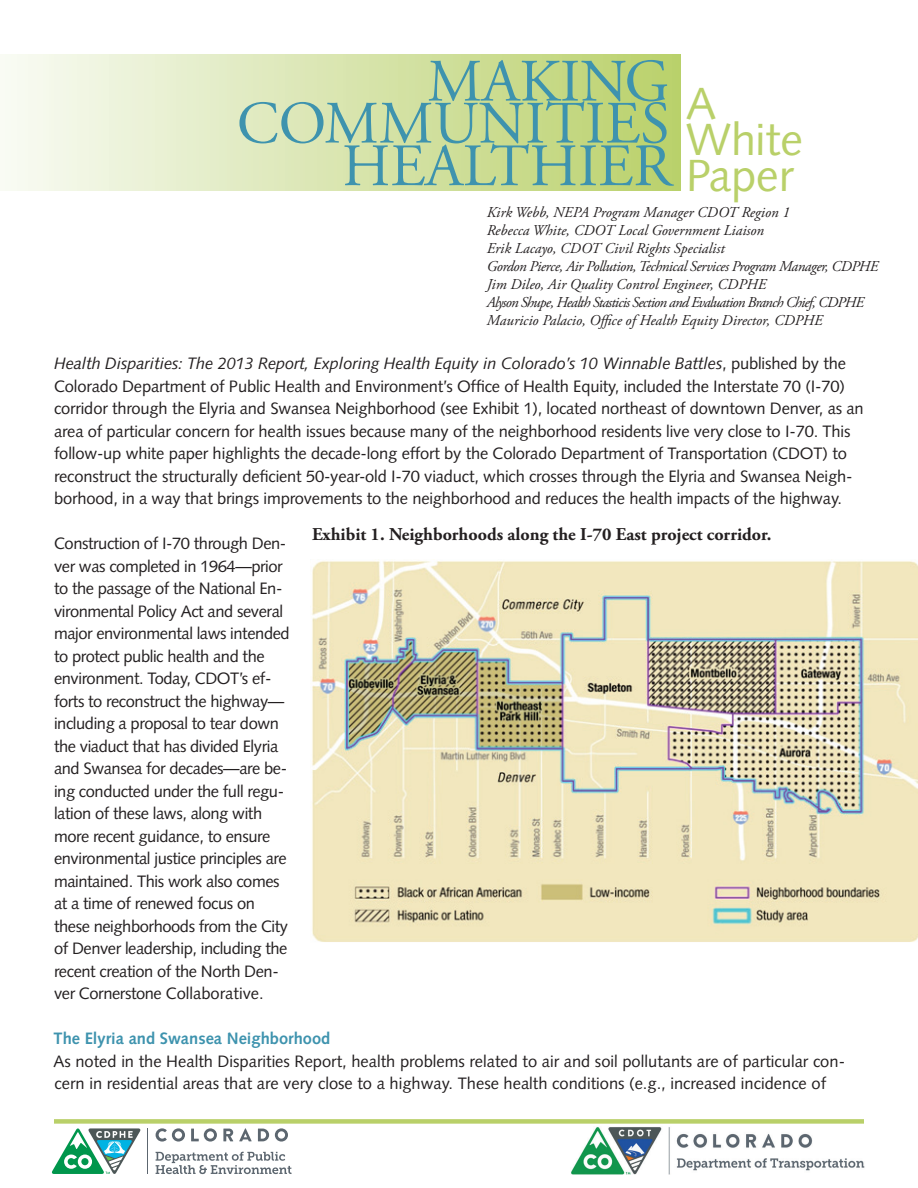
<style>
.page{position:relative;width:918px;height:1188px;background:#fff}
.page>*{position:absolute;margin:0;border:0;box-sizing:border-box;transform-origin:0 0}
.t1{font:60px/42.6px "Adobe Garamond Pro";color:#3e93ae;text-align:right}
.t2{font:45px/36px "Syntax LT Std";color:#b9d069}
.t3{font:700 18px "Adobe Garamond Pro";color:#231f20}
.t4{font:16.5px/22.5px "Syntax LT Std";letter-spacing:-.01em;color:#231f20}
.t5{font:700 16.5px "Syntax LT Std";color:#3e93ae}
.t6{font:italic 15px/18px "Adobe Garamond Pro";letter-spacing:-.005em;color:#231f20}
.s1{font-style:italic}
</style>
<div class="page">
<div style="left:0;top:54px;width:680px;height:137px;background:linear-gradient(to right,#f8fbf5,#bad06b)"></div>
<img style="left:312px;top:561px;width:606px;height:381px">
<img style="left:571px;top:1127px;width:294px;height:47px">
<div style="left:54px;top:1119px;width:810px;height:5px;background:#b9d069"></div>
<svg style="left:51px;top:1128px;width:90px;height:46px"></svg>
<svg style="left:156px;top:1128px;width:29px;height:14px"></svg>
<svg style="left:191px;top:1128px;width:26px;height:14px"></svg>
<svg style="left:223px;top:1129px;width:10px;height:12px"></svg>
<svg style="left:258px;top:1129px;width:11px;height:12px"></svg>
<svg style="left:275px;top:1128px;width:13px;height:14px"></svg>
<svg style="left:239px;top:1128px;width:13px;height:13px"></svg>
<svg style="left:156px;top:1152px;width:136px;height:22px"></svg>
<hr style="left:148px;top:1128px;width:1px;height:46px;background:#5c666f">
<h1 class="t1" style="left:427px;top:62px;width:243px">MAKING</h1>
<h1 class="t1" style="left:237px;top:104px;width:437px">COMMUNITIES<br>HEALTHIER</h1>
<p class="t6" style="left:487px;top:204px;width:393px">Kirk Webb, NEPA Program Manager CDOT Region 1<br>Rebecca White, CDOT Local Government Liaison<br>Erik Lacayo, CDOT Civil Rights Specialist<br>Gordon Pierce, Air Pollution, Technical Services Program Manager, CDPHE Jim Dileo, Air Quality Control Engineer, CDPHE<br>Alyson Shupe, Health Stasticis Section and Evaluation Branch Chief, CDPHE Mauricio Palacio, Office of Health Equity Director, CDPHE</p>
<h2 class="t2" style="left:686px;top:86px;width:118px">A<br>White<br>Paper</h2>
<p class="t4" style="left:54px;top:352px;width:811px"><span class="s1">Health Disparities: The 2013 Report, Exploring Health Equity in Colorado’s 10 Winnable Battles</span>, published by the Colorado Department of Public Health and Environment’s Office of Health Equity, included the Interstate 70 (I-70) corridor through the Elyria and Swansea Neighborhood (see Exhibit 1), located northeast of downtown Denver, as an area of particular concern for health issues because many of the neighborhood residents live very close to I-70. This follow-up white paper highlights the decade-long effort by the Colorado Department of Transportation (CDOT) to reconstruct the structurally deficient 50-year-old I-70 viaduct, which crosses through the Elyria and Swansea Neigh&shy;borhood, in a way that brings improvements to the neighborhood and reduces the health impacts of the highway.</p>
<p class="t3" style="left:312px;top:524px;width:461px">Exhibit 1. Neighborhoods along the I-70 East project corridor.</p>
<p class="t4" style="left:54px;top:532px;width:237px">Construction of I-70 through Den&shy;ver was completed in 1964—prior to the passage of the National En&shy;vironmental Policy Act and several major environmental laws intended to protect public health and the environment. Today, CDOT’s ef&shy;forts to reconstruct the highway— including a proposal to tear down the viaduct that has divided Elyria and Swansea for decades—are be&shy;ing conducted under the full regu&shy;lation of these laws, along with more recent guidance, to ensure environmental justice principles are maintained. This work also comes at a time of renewed focus on these neighborhoods from the City of Denver leadership, including the recent creation of the North Den&shy;ver Cornerstone Collaborative.</p>
<p class="t5" style="left:54px;top:1029px;width:278px">The Elyria and Swansea Neighborhood</p>
<p class="t4" style="left:53px;top:1050px;width:793px">As noted in the Health Disparities Report, health problems related to air and soil pollutants are of particular con&shy;cern in residential areas that are very close to a highway. These health conditions (e.g., increased incidence of</p>
</div>
